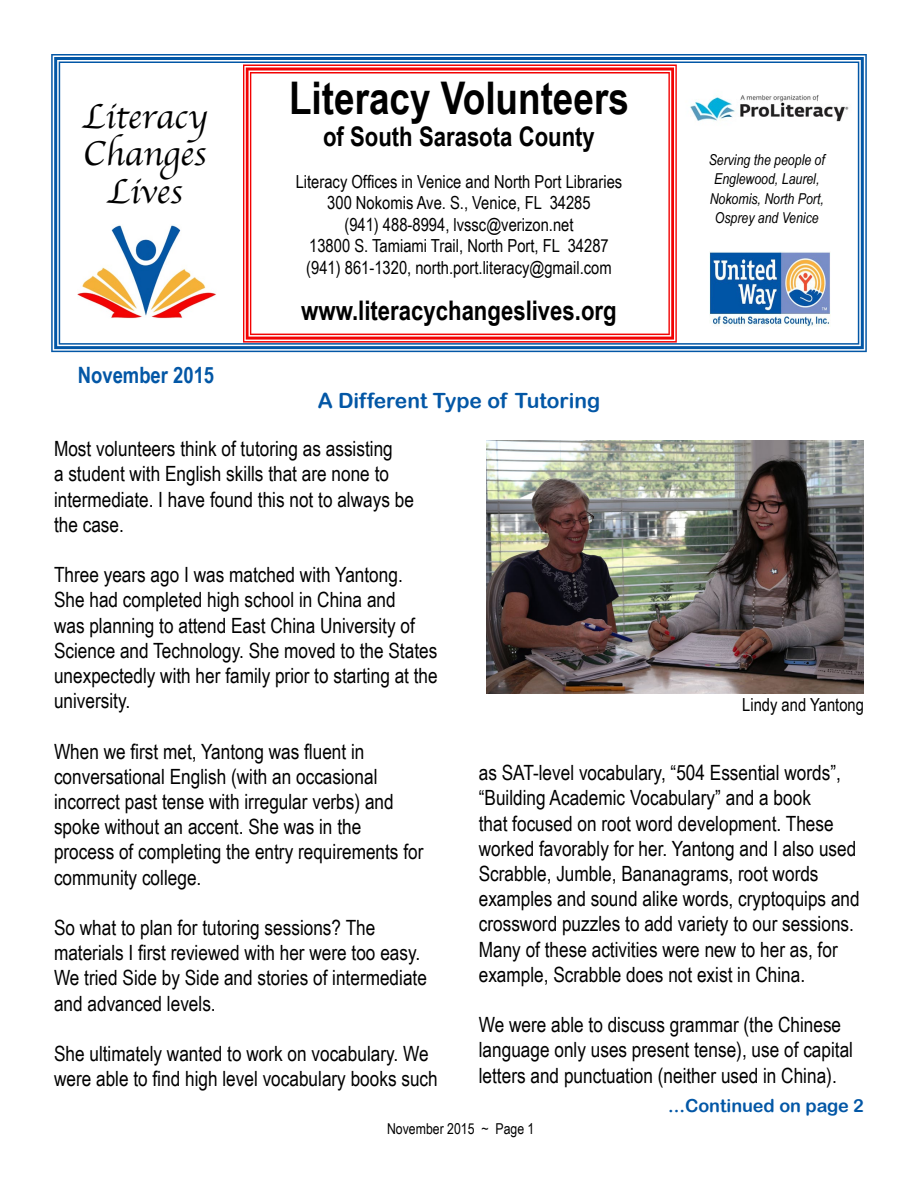
<style>
.page{position:relative;width:918px;height:1188px;background:#fff}
.page>*{position:absolute;margin:0;border:0;box-sizing:border-box;transform-origin:0 0}
.t1{font:700 45px "Arial Narrow";color:#000}
.t2{font:36px/37.5px "Apple Chancery";color:#000;text-align:center}
.t3{font:700 27px "Arial Narrow";color:#000}
.t4{font:700 22.5px "Arial Narrow";color:#0357a6}
.t5{font:21px/25.2px "Arial Narrow";color:#000}
.t6{font:21px "Arial Rounded MT Bold";color:#0357a6}
.t7{font:18px/21.6px "Arial Narrow";color:#000;text-align:center}
.t8{font:18px "Arial Rounded MT Bold";color:#0357a6}
.t9{font:italic 15px/19.5px "Arial Narrow";color:#000;text-align:center}
.t10{font:15px "Arial Narrow";color:#000}
</style>
<div class="page">
<svg style="left:51px;top:54px;width:816px;height:298px"></svg>
<svg style="left:243px;top:64px;width:434px;height:279px"></svg>
<img style="left:709px;top:252px;width:122px;height:74px">
<img style="left:486px;top:440px;width:378px;height:254px">
<h2 class="t2" style="left:82px;top:97px;width:127px">Literacy<br>Changes<br>Lives</h2>
<p class="t4" style="left:78px;top:358px;width:138px">November 2015</p>
<h1 class="t1" style="left:289px;top:64px;width:341px">Literacy Volunteers</h1>
<p class="t3" style="left:323px;top:116px;width:273px">of South Sarasota County</p>
<p class="t7" style="left:296px;top:170px;width:328px">Literacy Offices in Venice and North Port Libraries 300 Nokomis Ave. S., Venice, FL 34285<br>(941) 488-8994, lvssc@verizon.net<br>13800 S. Tamiami Trail, North Port, FL 34287 (941) 861-1320, north.port.literacy@gmail.com</p>
<p class="t3" style="left:301px;top:291px;width:317px">www.literacychangeslives.org</p>
<p class="t9" style="left:709px;top:149px;width:118px">Serving the people of<br>Englewood, Laurel,<br>Nokomis, North Port,<br>Osprey and Venice</p>
<p class="t6" style="left:318px;top:388px;width:284px">A Different Type of Tutoring</p>
<p class="t5" style="left:54px;top:436px;width:361px">Most volunteers think of tutoring as assisting<br>a student with English skills that are none to intermediate. I have found this not to always be the case.</p>
<p class="t5" style="left:54px;top:562px;width:385px">Three years ago I was matched with Yantong.<br>She had completed high school in China and<br>was planning to attend East China University of Science and Technology. She moved to the States unexpectedly with her family prior to starting at the university.</p>
<p class="t5" style="left:54px;top:738px;width:371px">When we first met, Yantong was fluent in conversational English (with an occasional incorrect past tense with irregular verbs) and spoke without an accent. She was in the process of completing the entry requirements for community college.</p>
<p class="t5" style="left:54px;top:914px;width:374px">So what to plan for tutoring sessions? The materials I first reviewed with her were too easy.<br>We tried Side by Side and stories of intermediate and advanced levels.</p>
<p class="t5" style="left:54px;top:1040px;width:385px">She ultimately wanted to work on vocabulary. We were able to find high level vocabulary books such</p>
<p class="t7" style="left:742px;top:694px;width:123px">Lindy and Yantong</p>
<p class="t5" style="left:479px;top:760px;width:382px">as SAT-level vocabulary, “504 Essential words”, “Building Academic Vocabulary” and a book<br>that focused on root word development. These worked favorably for her. Yantong and I also used Scrabble, Jumble, Bananagrams, root words examples and sound alike words, cryptoquips and crossword puzzles to add variety to our sessions.<br>Many of these activities were new to her as, for example, Scrabble does not exist in China.</p>
<p class="t5" style="left:479px;top:1012px;width:376px">We were able to discuss grammar (the Chinese language only uses present tense), use of capital letters and punctuation (neither used in China).</p>
<p class="t8" style="left:668px;top:1095px;width:197px">...Continued on page 2</p>
<p class="t10" style="left:387px;top:1118px;width:149px">November 2015 ~ Page 1</p>
</div>
